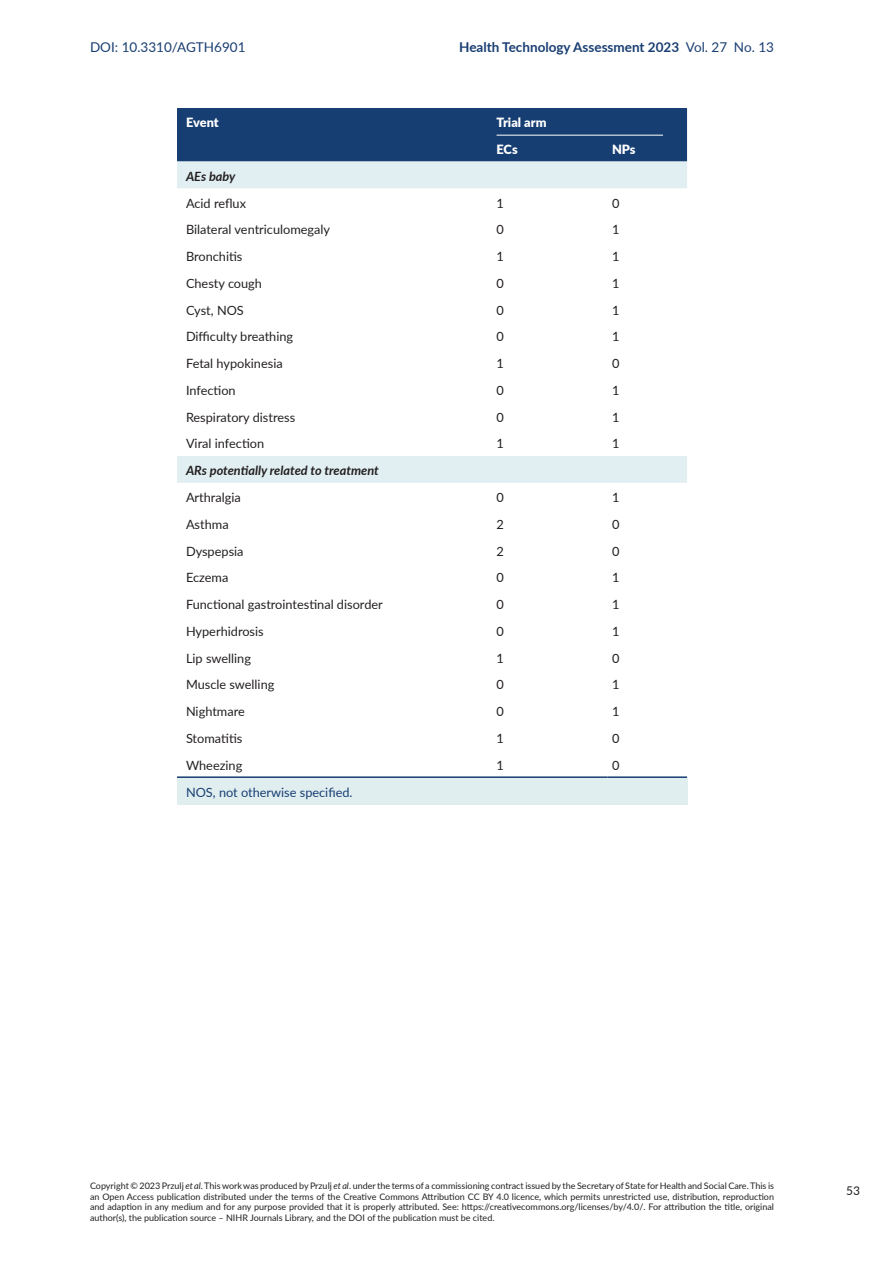
<style>
.page{position:relative;width:893px;height:1263px;background:#fff}
.page>*{position:absolute;margin:0;border:0;box-sizing:border-box;transform-origin:0 0}
.t1{font:700 13.5px "Lato";color:#193e72}
.t2{font:13.5px "Lato";color:#193e72}
.t3{font:12.75px "Lato";color:#231f20}
.t4{font:italic 700 12.75px "Lato";color:#231f20}
.t5{font:12.75px "Lato";color:#163e72}
.t6{font:900 12.75px/26.7px "Lato";color:#fff}
.t7{font:12px "Lato";color:#231f20}
.t8{font:9px/10.5px "Lato";color:#231f20;text-align:justify}
.s1{font-weight:400}
.s2{font-style:italic}
</style>
<div class="page">
<div style="left:177px;top:777px;width:510px;height:28px;background:#e1eef0"></div>
<div style="left:177px;top:108px;width:510px;height:54px;background:#163e72"></div>
<svg style="left:177px;top:162px;width:510px;height:321px"></svg>
<hr style="left:177px;top:776px;width:315px;height:2px;background:#163e72">
<hr style="left:492px;top:776px;width:116px;height:2px;background:#163e72">
<hr style="left:608px;top:776px;width:79px;height:2px;background:#163e72">
<hr style="left:497px;top:135px;width:166px;height:1px;background:#fff">
<h1 class="t2" style="left:90px;top:37px;width:157px">DOI: 10.3310/AGTH6901</h1>
<h1 class="t1" style="left:459px;top:42px;width:316px">Health Technology Assessment 2023 <span class="s1">Vol. 27 No. 13</span></h1>
<h2 class="t6" style="left:186px;top:109px;width:34px">Event</h2>
<h2 class="t6" style="left:496px;top:109px;width:52px">Trial arm<br>ECs</h2>
<h2 class="t6" style="left:612px;top:137px;width:25px">NPs</h2>
<h2 class="t4" style="left:186px;top:167px;width:51px">AEs baby</h2>
<h2 class="t3" style="left:186px;top:194px;width:62px">Acid reflux</h2>
<h2 class="t3" style="left:496px;top:198px;width:9px">1</h2>
<h2 class="t3" style="left:612px;top:194px;width:9px">0</h2>
<h2 class="t3" style="left:186px;top:221px;width:146px">Bilateral ventriculomegaly</h2>
<h2 class="t3" style="left:497px;top:221px;width:9px">0</h2>
<h2 class="t3" style="left:612px;top:224px;width:9px">1</h2>
<h2 class="t3" style="left:186px;top:247px;width:58px">Bronchitis</h2>
<h2 class="t3" style="left:497px;top:251px;width:9px">1</h2>
<h2 class="t3" style="left:612px;top:251px;width:9px">1</h2>
<h2 class="t3" style="left:186px;top:274px;width:78px">Chesty cough</h2>
<h2 class="t3" style="left:497px;top:274px;width:9px">0</h2>
<h2 class="t3" style="left:612px;top:278px;width:9px">1</h2>
<h2 class="t3" style="left:186px;top:301px;width:59px">Cyst, NOS</h2>
<h2 class="t3" style="left:497px;top:301px;width:9px">0</h2>
<h2 class="t3" style="left:612px;top:305px;width:9px">1</h2>
<h2 class="t3" style="left:186px;top:328px;width:109px">Difficulty breathing</h2>
<h2 class="t3" style="left:497px;top:328px;width:9px">0</h2>
<h2 class="t3" style="left:612px;top:331px;width:9px">1</h2>
<h2 class="t3" style="left:186px;top:354px;width:98px">Fetal hypokinesia</h2>
<h2 class="t3" style="left:497px;top:358px;width:9px">1</h2>
<h2 class="t3" style="left:612px;top:354px;width:9px">0</h2>
<h2 class="t3" style="left:186px;top:381px;width:51px">Infection</h2>
<h2 class="t3" style="left:497px;top:381px;width:9px">0</h2>
<h2 class="t3" style="left:612px;top:385px;width:9px">1</h2>
<h2 class="t3" style="left:186px;top:408px;width:111px">Respiratory distress</h2>
<h2 class="t3" style="left:497px;top:408px;width:9px">0</h2>
<h2 class="t3" style="left:612px;top:412px;width:9px">1</h2>
<h2 class="t3" style="left:186px;top:435px;width:80px">Viral infection</h2>
<h2 class="t3" style="left:497px;top:439px;width:9px">1</h2>
<h2 class="t3" style="left:612px;top:439px;width:9px">1</h2>
<h2 class="t4" style="left:186px;top:461px;width:194px">ARs potentially related to treatment</h2>
<h2 class="t3" style="left:186px;top:488px;width:56px">Arthralgia</h2>
<h2 class="t3" style="left:497px;top:488px;width:9px">0</h2>
<h2 class="t3" style="left:612px;top:492px;width:9px">1</h2>
<h2 class="t3" style="left:186px;top:515px;width:44px">Asthma</h2>
<h2 class="t3" style="left:497px;top:519px;width:9px">2</h2>
<h2 class="t3" style="left:612px;top:515px;width:9px">0</h2>
<h2 class="t3" style="left:186px;top:542px;width:59px">Dyspepsia</h2>
<h2 class="t3" style="left:497px;top:546px;width:9px">2</h2>
<h2 class="t3" style="left:612px;top:542px;width:9px">0</h2>
<h2 class="t3" style="left:186px;top:568px;width:44px">Eczema</h2>
<h2 class="t3" style="left:497px;top:568px;width:9px">0</h2>
<h2 class="t3" style="left:612px;top:572px;width:9px">1</h2>
<h2 class="t3" style="left:186px;top:595px;width:198px">Functional gastrointestinal disorder</h2>
<h2 class="t3" style="left:497px;top:595px;width:9px">0</h2>
<h2 class="t3" style="left:612px;top:599px;width:9px">1</h2>
<h2 class="t3" style="left:186px;top:622px;width:79px">Hyperhidrosis</h2>
<h2 class="t3" style="left:497px;top:622px;width:9px">0</h2>
<h2 class="t3" style="left:612px;top:626px;width:9px">1</h2>
<h2 class="t3" style="left:186px;top:649px;width:67px">Lip swelling</h2>
<h2 class="t3" style="left:497px;top:653px;width:9px">1</h2>
<h2 class="t3" style="left:612px;top:649px;width:9px">0</h2>
<h2 class="t3" style="left:186px;top:676px;width:90px">Muscle swelling</h2>
<h2 class="t3" style="left:497px;top:676px;width:9px">0</h2>
<h2 class="t3" style="left:612px;top:679px;width:9px">1</h2>
<h2 class="t3" style="left:186px;top:702px;width:60px">Nightmare</h2>
<h2 class="t3" style="left:497px;top:702px;width:9px">0</h2>
<h2 class="t3" style="left:612px;top:706px;width:9px">1</h2>
<h2 class="t3" style="left:186px;top:729px;width:58px">Stomatitis</h2>
<h2 class="t3" style="left:497px;top:733px;width:9px">1</h2>
<h2 class="t3" style="left:612px;top:729px;width:9px">0</h2>
<h2 class="t3" style="left:186px;top:756px;width:58px">Wheezing</h2>
<h2 class="t3" style="left:497px;top:760px;width:9px">1</h2>
<h2 class="t3" style="left:612px;top:756px;width:9px">0</h2>
<h2 class="t5" style="left:186px;top:783px;width:168px">NOS, not otherwise specified.</h2>
<p class="t8" style="left:90px;top:1180px;width:686px">Copyright © 2023 Przulj <span class="s2">et al</span>. This work was produced by Przulj <span class="s2">et al</span>. under the terms of a commissioning contract issued by the Secretary of State for Health and Social Care. This is an Open Access publication distributed under the terms of the Creative Commons Attribution CC BY 4.0 licence, which permits unrestricted use, distribution, reproduction and adaption in any medium and for any purpose provided that it is properly attributed. See: https://creativecommons.org/licenses/by/4.0/. For attribution the title, original author(s), the publication source – NIHR Journals Library, and the DOI of the publication must be cited.</p>
<h3 class="t7" style="left:846px;top:1186px;width:15px">53</h3>
</div>
